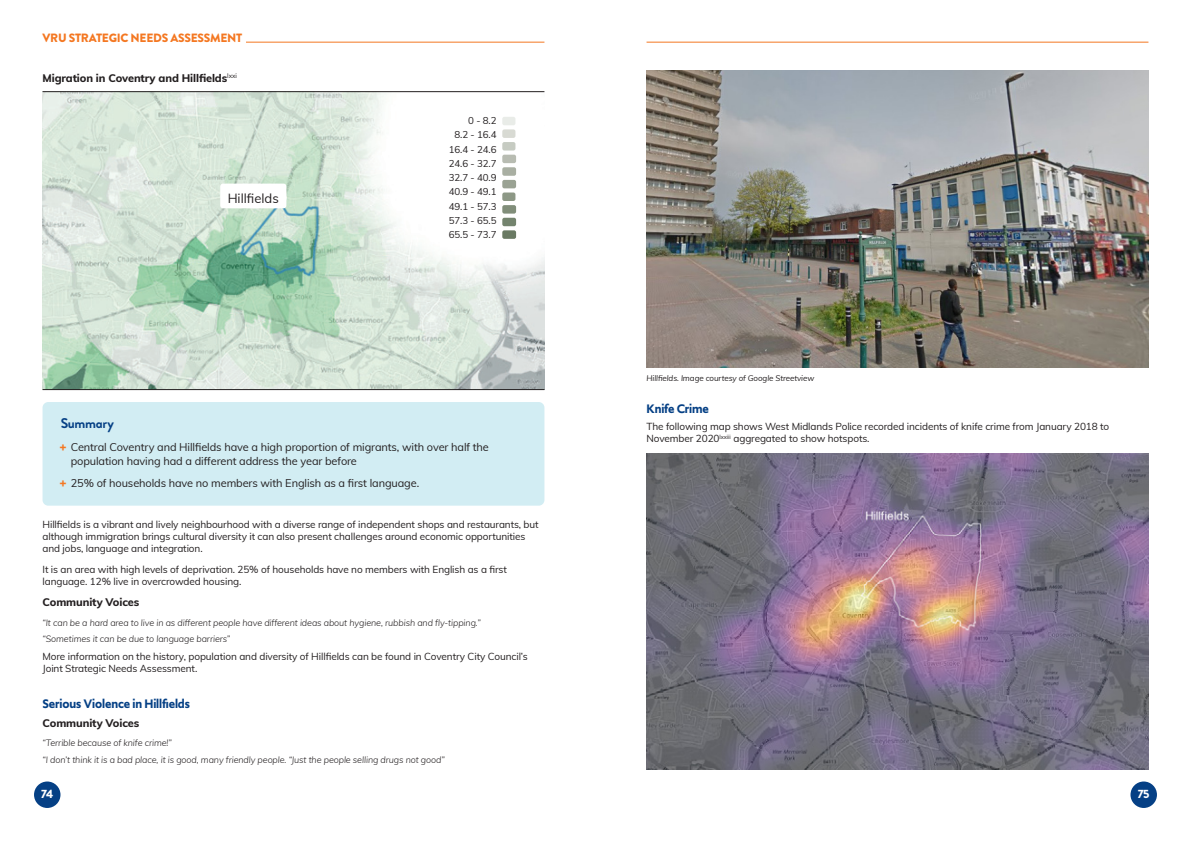
<style>
.page{position:relative;width:1191px;height:842px;background:#fff}
.page>*{position:absolute;margin:0;border:0;box-sizing:border-box;transform-origin:0 0}
.BOX__Title{font:700 14px "Brandon Grotesque";letter-spacing:-.02em;color:#054085}
.Body_Headers{font:600 13px "Upgrade";letter-spacing:-.01em;color:#054085}
.Body_Copy{font:13px "Muli";color:#231f20}
.t1{font:900 12px "Brandon Grotesque";letter-spacing:-.02em;color:#f47721}
.t2{font:900 12px "Brandon Grotesque";color:#fff}
.t3{font:11px/14px "Muli";letter-spacing:-.01em;color:#231f20}
.Body_Sub_Headers{font:800 11px "Muli";letter-spacing:-.01em;color:#231f20}
.Body_Copy-2{font:10px/12px "Muli";letter-spacing:-.01em;color:#231f20}
.Body_Copy-3{font:9.7px "Muli";letter-spacing:-.01em;color:#231f20}
.Pull_Quotes{font:italic 300 9px "Muli";letter-spacing:-.01em;color:#231f20}
.Annotations{font:italic 8px "Muli";letter-spacing:-.01em;color:#231f20}
.s1{font-weight:900;font-size:12px;color:#f47721}
</style>
<div class="page">
<div style="left:1130px;top:781px;width:27px;height:27px;background:#054085;border-radius:50%"></div>
<hr style="left:246px;top:42px;width:298px;height:1px;background:#f47721">
<div style="left:34px;top:781px;width:26px;height:27px;background:#054085;border-radius:50%"></div>
<hr style="left:646px;top:42px;width:502px;height:1px;background:#f47721">
<img style="left:43px;top:92px;width:501px;height:297px">
<hr style="left:43px;top:91px;width:501px;height:1px;background:#231f20">
<hr style="left:43px;top:389px;width:501px;height:1px;background:#231f20">
<div style="left:502px;top:117px;width:13px;height:8px;background:#e9ece8;border-radius:2px"></div>
<div style="left:502px;top:129px;width:13px;height:9px;background:#d8dad3;border-radius:2px"></div>
<div style="left:502px;top:142px;width:13px;height:9px;background:#c6cbc2;border-radius:2px"></div>
<div style="left:502px;top:192px;width:13px;height:9px;background:#8d9886;border-radius:2px"></div>
<div style="left:502px;top:155px;width:14px;height:8px;background:#b8bcb2;border-radius:2px"></div>
<div style="left:502px;top:205px;width:14px;height:9px;background:#818e7a;border-radius:2px"></div>
<div style="left:502px;top:167px;width:14px;height:9px;background:#a9afa2;border-radius:2px"></div>
<div style="left:502px;top:218px;width:14px;height:8px;background:#74846e;border-radius:2px"></div>
<div style="left:502px;top:180px;width:14px;height:8px;background:#9aa293;border-radius:2px"></div>
<div style="left:502px;top:230px;width:14px;height:9px;background:#6a7a63;border-radius:2px"></div>
<div style="left:220px;top:184px;width:66px;height:24px;background:#fff;border-radius:3px"></div>
<div style="left:43px;top:402px;width:501px;height:104px;background:#d2edf3;border-radius:6px"></div>
<img style="left:646px;top:71px;width:502px;height:297px">
<img style="left:646px;top:454px;width:502px;height:315px">
<p class="t1" style="left:43px;top:30px;width:201px">VRU STRATEGIC NEEDS ASSESSMENT</p>
<p class="Body_Sub_Headers" style="left:43px;top:70px;width:196px">Migration in Coventry and Hillfields<sup>lxxi</sup></p>
<p class="Body_Copy" style="left:228px;top:188px;width:53px">Hillfields</p>
<p class="Body_Copy-3" style="left:468px;top:114px;width:30px">0 - 8.2</p>
<p class="Body_Copy-3" style="left:454px;top:128px;width:44px">8.2 - 16.4</p>
<p class="Body_Copy-3" style="left:449px;top:142px;width:49px">16.4 - 24.6</p>
<p class="Body_Copy-3" style="left:449px;top:156px;width:49px">24.6 - 32.7</p>
<p class="Body_Copy-3" style="left:449px;top:171px;width:49px">32.7 - 40.9</p>
<p class="Body_Copy-3" style="left:449px;top:185px;width:49px">40.9 - 49.1</p>
<p class="Body_Copy-3" style="left:449px;top:199px;width:49px">49.1 - 57.3</p>
<p class="Body_Copy-3" style="left:449px;top:213px;width:49px">57.3 - 65.5</p>
<p class="Body_Copy-3" style="left:449px;top:228px;width:49px">65.5 - 73.7</p>
<p class="BOX__Title" style="left:61px;top:413px;width:55px">Summary</p>
<p class="t3" style="left:71px;top:439px;width:420px;text-indent:-11px"><span class="s1">+</span> Central Coventry and Hillfields have a high proportion of migrants, with over half the population having had a different address the year before</p>
<p class="t3" style="left:59px;top:475px;width:361px"><span class="s1">+</span> 25% of households have no members with English as a first language.</p>
<p class="Body_Copy-2" style="left:43px;top:518px;width:497px">Hillfields is a vibrant and lively neighbourhood with a diverse range of independent shops and restaurants, but although immigration brings cultural diversity it can also present challenges around economic opportunities and jobs, language and integration.</p>
<p class="Body_Copy-2" style="left:43px;top:562px;width:466px">It is an area with high levels of deprivation. 25% of households have no members with English as a first language. 12% live in overcrowded housing.</p>
<p class="Body_Sub_Headers" style="left:43px;top:594px;width:98px">Community Voices</p>
<p class="Pull_Quotes" style="left:43px;top:616px;width:440px">“It can be a hard area to live in as different people have different ideas about hygiene, rubbish and fly-tipping.”</p>
<p class="Pull_Quotes" style="left:43px;top:632px;width:189px">“Sometimes it can be due to language barriers”</p>
<p class="Body_Copy-2" style="left:43px;top:650px;width:487px">More information on the history, population and diversity of Hillfields can be found in Coventry City Council’s<br>Joint Strategic Needs Assessment.</p>
<p class="Body_Headers" style="left:43px;top:695px;width:149px">Serious Violence in Hillfields</p>
<p class="Body_Sub_Headers" style="left:43px;top:714px;width:98px">Community Voices</p>
<p class="Pull_Quotes" style="left:43px;top:736px;width:131px">“Terrible because of knife crime!”</p>
<p class="Pull_Quotes" style="left:43px;top:753px;width:404px">“I don’t think it is a bad place, it is good, many friendly people. “Just the people selling drugs not good”</p>
<p class="Annotations" style="left:646px;top:372px;width:169px">Hillfields. Image courtesy of Google Streetview</p>
<p class="Body_Headers" style="left:646px;top:400px;width:64px">Knife Crime</p>
<p class="Body_Copy-2" style="left:646px;top:420px;width:464px">The following map shows West Midlands Police recorded incidents of knife crime from January 2018 to<br>November 2020<sup>lxxiii</sup> aggregated to show hotspots.</p>
<p class="t2" style="left:41px;top:785px;width:14px">74</p>
<p class="t2" style="left:1137px;top:785px;width:13px">75</p>
</div>
